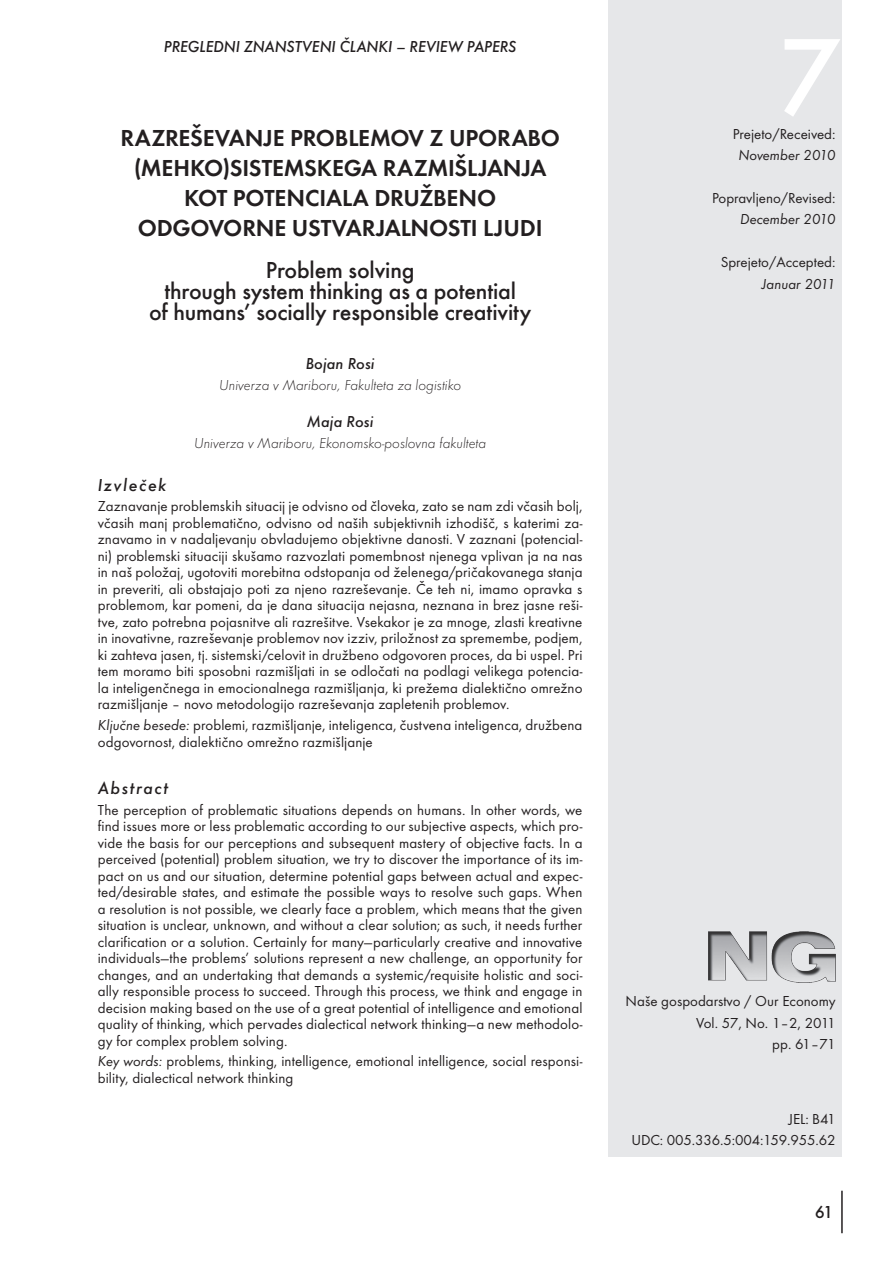
<style>
.page{position:relative;width:893px;height:1263px;background:#fff}
.page>*{position:absolute;margin:0;border:0;box-sizing:border-box;transform-origin:0 0}
.Poglavje_cifra{font:500 112.5px "Futura TEE";color:#fff}
.NASLOV_0{font:600 24px/30px "Futura TEE";letter-spacing:-.01em;color:#231f20;text-align:center}
.Naslov_0_0{font:500 24px/21px "Futura TEE";letter-spacing:-.01em;color:#231f20;text-align:center}
.Izvlecek{font:18px "Futura TEE Medi Obli";letter-spacing:.085em;color:#231f20}
.t1{font:500 18px "Futura TEE";color:#231f20}
.Izvirni{font:16.5px "Futura TEE Medi Obli";letter-spacing:-.005em;color:#231f20}
.Izvlecek_avtor{font:16.5px "Futura TEE Medi Obli";color:#231f20}
.Izvlecek_body{font:15px/16.5px "Futura TEE";letter-spacing:.005em;color:#231f20;text-align:justify}
.Izvlecek_desno{font:15px "Futura TEE";color:#231f20}
.Izvlecek_sola{font:15px "Futura TEE Ligh Obli";color:#231f20}
.Izvlecek_desno-2{font:15px "Futura TEE Book Obli";color:#231f20}
.Izvlecek_desno-3{font:15px "Futura TEE";letter-spacing:-.03em;color:#231f20}
.s1{font-family:"Futura TEE Book Obli"}
</style>
<div class="page">
<hr style="left:841px;top:1191px;width:2px;height:42px;background:#231f20">
<div style="left:608px;top:0;width:234px;height:1157px;background:#e6e7e9"></div>
<img style="left:708px;top:931px;width:128px;height:51px">
<p class="Izvirni" style="left:164px;top:37px;width:354px">PREGLEDNI ZNANSTVENI ČLANKI – REVIEW PAPERS</p>
<p class="NASLOV_0" style="left:120px;top:122px;width:441px">RAZREŠEVANJE PROBLEMOV Z UPORABO</p>
<p class="NASLOV_0" style="left:134px;top:152px;width:414px">(MEHKO)SISTEMSKEGA RAZMIŠLJANJA<br>KOT POTENCIALA DRUŽBENO<br>ODGOVORNE USTVARJALNOSTI LJUDI</p>
<p class="Naslov_0_0" style="left:149px;top:259px;width:384px">Problem solving<br>through system thinking as a potential<br>of humans’ socially responsible creativity</p>
<p class="Izvlecek_avtor" style="left:306px;top:354px;width:70px">Bojan Rosi</p>
<p class="Izvlecek_sola" style="left:219px;top:377px;width:243px">Univerza v Mariboru, Fakulteta za logistiko</p>
<p class="Izvlecek_avtor" style="left:307px;top:412px;width:68px">Maja Rosi</p>
<p class="Izvlecek_sola" style="left:194px;top:434px;width:294px">Univerza v Mariboru, Ekonomsko-poslovna fakulteta</p>
<p class="Izvlecek" style="left:98px;top:474px;width:70px">Izvleček</p>
<p class="Izvlecek_body" style="left:98px;top:498px;width:486px">Zaznavanje problemskih situacij je odvisno od človeka, zato se nam zdi včasih bolj, včasih manj problematično, odvisno od naših subjektivnih izhodišč, s katerimi za&shy;znavamo in v nadaljevanju obvladujemo objektivne danosti. V zaznani (potencial&shy;ni) problemski situaciji skušamo razvozlati pomembnost njenega vplivan ja na nas in naš položaj, ugotoviti morebitna odstopanja od želenega/pričakovanega stanja in preveriti, ali obstajajo poti za njeno razreševanje. Če teh ni, imamo opravka s problemom, kar pomeni, da je dana situacija nejasna, neznana in brez jasne reši&shy;tve, zato potrebna pojasnitve ali razrešitve. Vsekakor je za mnoge, zlasti kreativne in inovativne, razreševanje problemov nov izziv, priložnost za spremembe, podjem, ki zahteva jasen, tj. sistemski/celovit in družbeno odgovoren proces, da bi uspel. Pri tem moramo biti sposobni razmišljati in se odločati na podlagi velikega potencia&shy;la inteligenčnega in emocionalnega razmišljanja, ki prežema dialektično omrežno razmišljanje – novo metodologijo razreševanja zapletenih problemov.</p>
<p class="Izvlecek_body" style="left:98px;top:717px;width:486px"><span class="s1">Ključne besede:</span> problemi, razmišljanje, inteligenca, čustvena inteligenca, družbena odgovornost, dialektično omrežno razmišljanje</p>
<p class="Izvlecek" style="left:98px;top:777px;width:72px">Abstract</p>
<p class="Izvlecek_body" style="left:98px;top:801px;width:486px">The perception of problematic situations depends on humans. In other words, we find issues more or less problematic according to our subjective aspects, which pro&shy;vide the basis for our perceptions and subsequent mastery of objective facts. In a perceived (potential) problem situation, we try to discover the importance of its im&shy;pact on us and our situation, determine potential gaps between actual and expec&shy;ted/desirable states, and estimate the possible ways to resolve such gaps. When a resolution is not possible, we clearly face a problem, which means that the given situation is unclear, unknown, and without a clear solution; as such, it needs further clarification or a solution. Certainly for many—particularly creative and innovative individuals—the problems’ solutions represent a new challenge, an opportunity for changes, and an undertaking that demands a systemic/requisite holistic and soci&shy;ally responsible process to succeed. Through this process, we think and engage in decision making based on the use of a great potential of intelligence and emotional quality of thinking, which pervades dialectical network thinking—a new methodolo&shy;gy for complex problem solving.</p>
<p class="Izvlecek_body" style="left:98px;top:1053px;width:486px"><span class="s1">Key words:</span> problems, thinking, intelligence, emotional intelligence, social responsi&shy;bility, dialectical network thinking</p>
<p class="Poglavje_cifra" style="left:778px;top:10px;width:65px">7</p>
<p class="Izvlecek_desno" style="left:733px;top:125px;width:104px">Prejeto/Received:</p>
<p class="Izvlecek_desno-2" style="left:738px;top:146px;width:99px">November 2010</p>
<p class="Izvlecek_desno" style="left:712px;top:189px;width:125px">Popravljeno/Revised:</p>
<p class="Izvlecek_desno-2" style="left:740px;top:211px;width:97px">December 2010</p>
<p class="Izvlecek_desno" style="left:721px;top:253px;width:116px">Sprejeto/Accepted:</p>
<p class="Izvlecek_desno-2" style="left:761px;top:275px;width:76px">Januar 2011</p>
<p class="Izvlecek_desno" style="left:626px;top:992px;width:211px">Naše gospodarstvo / Our Economy</p>
<p class="Izvlecek_desno-3" style="left:696px;top:1014px;width:141px">Vol. 57, No. 1–2, 2011</p>
<p class="Izvlecek_desno" style="left:772px;top:1035px;width:65px">pp. 61–71</p>
<p class="Izvlecek_desno" style="left:789px;top:1110px;width:48px">JEL: B41</p>
<p class="Izvlecek_desno" style="left:632px;top:1131px;width:206px">UDC: 005.336.5:004:159.955.62</p>
<p class="t1" style="left:815px;top:1201px;width:20px">61</p>
</div>
